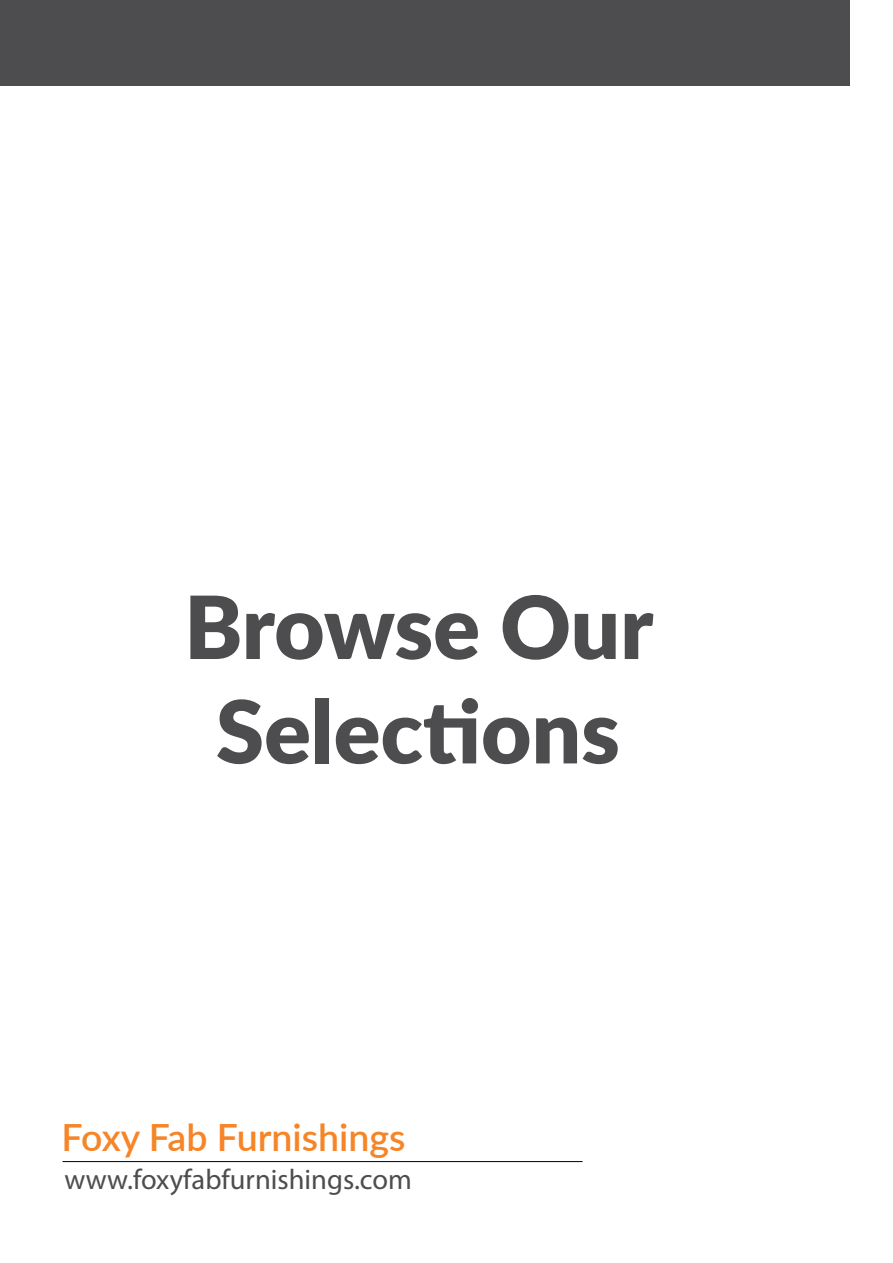
<style>
.page{position:relative;width:893px;height:1263px;background:#fff}
.page>*{position:absolute;margin:0;border:0;box-sizing:border-box;transform-origin:0 0}
.t1{font:900 87px/104.4px "Lato";color:#4d4c4e;text-align:center}
.t2{font:600 37.5px "Lato";color:#f68528}
.t3{font:28.5px "Myriad Pro";color:#4d4c4e}
</style>
<div class="page">
<div style="left:0;top:0;width:850px;height:85px;background:#4d4c4e"></div>
<hr style="left:63px;top:1161px;width:520px;height:1px;background:#000">
<p class="t1" style="left:184px;top:571px;width:471px">Browse Our<br>Selections</p>
<p class="t2" style="left:62px;top:1110px;width:345px">Foxy Fab Furnishings</p>
<p class="t3" style="left:65px;top:1161px;width:349px">www.foxyfabfurnishings.com</p>
</div>
